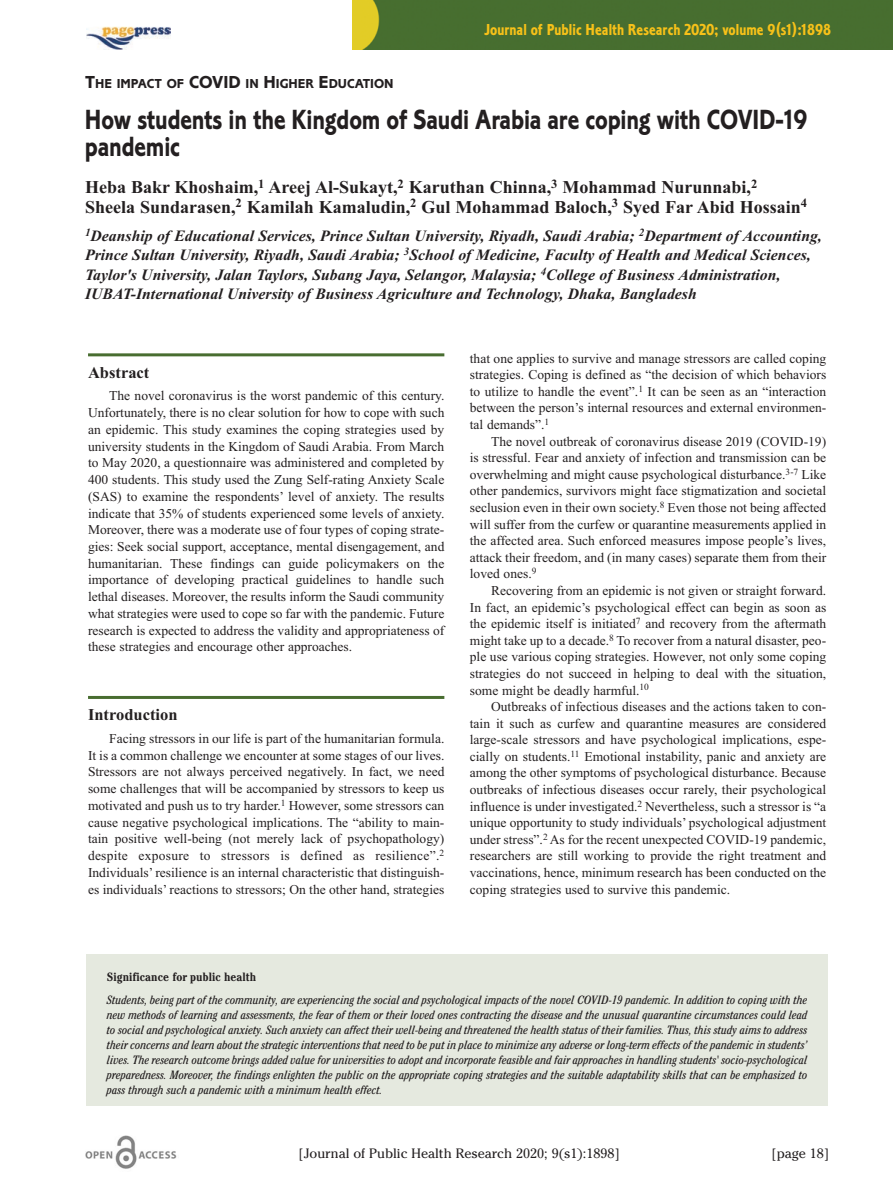
<style>
.page{position:relative;width:893px;height:1191px;background:#fff}
.page>*{position:absolute;margin:0;border:0;box-sizing:border-box;transform-origin:0 0}
.t1{font:28.8px/27px "Corinthian Bold Plain";letter-spacing:-.005em;color:#231f20;scale:.83 1}
.t2{font:700 18px/19.5px "Times New Roman";color:#231f20}
.t3{font:16.5px "Corinthian Bold Condensed Plain";color:#f7c119}
.t4{font:700 16.5px "Times New Roman";color:#231f20}
.t5{font:italic 700 15.75px/19.5px "Times New Roman";color:#231f20}
.t6{font:13.5px/16.6px "Times New Roman";color:#231f20;text-align:justify}
.t7{font:13.5px "Cheltenham";color:#231f20}
.t8{font:13.5px "Corinthian Bold Plain";color:#231f20}
.t9{font:italic condensed 12px/15px "Cheltenham";color:#231f20;text-align:justify}
.t10{font:700 condensed 12px "Cheltenham";color:#231f20}
.s1{font-size:18px}
</style>
<div class="page">
<img style="left:85px;top:1135px;width:92px;height:34px">
<div style="left:352px;top:0;width:541px;height:49px;background:#476e2f"></div>
<hr style="left:88px;top:353px;width:356px;height:3px;background:#486d30">
<hr style="left:88px;top:696px;width:356px;height:3px;background:#486d30">
<div style="left:87px;top:954px;width:741px;height:152px;background:#e5e9df"></div>
<img style="left:86px;top:26px;width:85px;height:24px">
<p class="t8" style="left:85px;top:79px;width:310px"><span class="s1">T</span>HE IMPACT OF <span class="s1">COVID</span> IN <span class="s1">H</span>IGHER <span class="s1">E</span>DUCATION</p>
<p class="t3" style="left:484px;top:24px;width:348px">Journal of Public Health Research 2020; volume 9(s1):1898</p>
<h1 class="t1" style="left:85px;top:109px;width:872px">How students in the Kingdom of Saudi Arabia are coping with COVID-19 pandemic</h1>
<h2 class="t2" style="left:85px;top:177px;width:724px">Heba Bakr Khoshaim,<sup>1</sup> Areej Al-Sukayt,<sup>2</sup> Karuthan Chinna,<sup>3</sup> Mohammad Nurunnabi,<sup>2<br></sup>Sheela Sundarasen,<sup>2</sup> Kamilah Kamaludin,<sup>2</sup> Gul Mohammad Baloch,<sup>3</sup> Syed Far Abid Hossain<sup>4</sup></h2>
<p class="t5" style="left:85px;top:225px;width:738px"><sup>1</sup>Deanship of Educational Services, Prince Sultan University, Riyadh, Saudi Arabia; <sup>2</sup>Department of Accounting, Prince Sultan University, Riyadh, Saudi Arabia; <sup>3</sup>School of Medicine, Faculty of Health and Medical Sciences, Taylor's University, Jalan Taylors, Subang Jaya, Selangor, Malaysia; <sup>4</sup>College of Business Administration, IUBAT-International University of Business Agriculture and Technology, Dhaka, Bangladesh</p>
<p class="t4" style="left:88px;top:362px;width:63px">Abstract</p>
<p class="t6" style="left:88px;top:387px;width:358px;text-indent:21px">The novel coronavirus is the worst pandemic of this century.<br>Unfortunately, there is no clear solution for how to cope with such an epidemic. This study examines the coping strategies used by university students in the Kingdom of Saudi Arabia. From March to May 2020, a questionnaire was administered and completed by 400 students. This study used the Zung Self-rating Anxiety Scale (SAS) to examine the respondents’ level of anxiety. The results indicate that 35% of students experienced some levels of anxiety.<br>Moreover, there was a moderate use of four types of coping strate&shy;gies: Seek social support, acceptance, mental disengagement, and humanitarian. These findings can guide policymakers on the importance of developing practical guidelines to handle such lethal diseases. Moreover, the results inform the Saudi community what strategies were used to cope so far with the pandemic. Future research is expected to address the validity and appropriateness of these strategies and encourage other approaches.</p>
<p class="t4" style="left:88px;top:705px;width:91px">Introduction</p>
<p class="t6" style="left:88px;top:730px;width:358px;text-indent:21px">Facing stressors in our life is part of the humanitarian formula.<br>It is a common challenge we encounter at some stages of our lives.<br>Stressors are not always perceived negatively. In fact, we need some challenges that will be accompanied by stressors to keep us motivated and push us to try harder.<sup>1</sup> However, some stressors can cause negative psychological implications. The “ability to main&shy;tain positive well-being (not merely lack of psychopathology) despite exposure to stressors is defined as resilience”.<sup>2<br></sup>Individuals’ resilience is an internal characteristic that distinguish&shy;es individuals’ reactions to stressors; On the other hand, strategies</p>
<p class="t6" style="left:470px;top:350px;width:358px">that one applies to survive and manage stressors are called coping strategies. Coping is defined as “the decision of which behaviors to utilize to handle the event”.<sup>1</sup> It can be seen as an “interaction between the person’s internal resources and external environmen&shy;tal demands”.<sup>1</sup></p>
<p class="t6" style="left:470px;top:433px;width:358px;text-indent:21px">The novel outbreak of coronavirus disease 2019 (COVID-19) is stressful. Fear and anxiety of infection and transmission can be overwhelming and might cause psychological disturbance.<sup>3-7</sup> Like other pandemics, survivors might face stigmatization and societal seclusion even in their own society.<sup>8</sup> Even those not being affected will suffer from the curfew or quarantine measurements applied in the affected area. Such enforced measures impose people’s lives, attack their freedom, and (in many cases) separate them from their loved ones.<sup>9</sup></p>
<p class="t6" style="left:470px;top:582px;width:358px;text-indent:21px">Recovering from an epidemic is not given or straight forward.<br>In fact, an epidemic’s psychological effect can begin as soon as the epidemic itself is initiated<sup>7</sup> and recovery from the aftermath might take up to a decade.<sup>8</sup> To recover from a natural disaster, peo&shy;ple use various coping strategies. However, not only some coping strategies do not succeed in helping to deal with the situation, some might be deadly harmful.<sup>10</sup></p>
<p class="t6" style="left:470px;top:698px;width:358px;text-indent:21px">Outbreaks of infectious diseases and the actions taken to con&shy;tain it such as curfew and quarantine measures are considered large-scale stressors and have psychological implications, espe&shy;cially on students.<sup>11</sup> Emotional instability, panic and anxiety are among the other symptoms of psychological disturbance. Because outbreaks of infectious diseases occur rarely, their psychological influence is under investigated.<sup>2</sup> Nevertheless, such a stressor is “a unique opportunity to study individuals’ psychological adjustment under stress”.<sup>2</sup> As for the recent unexpected COVID-19 pandemic, researchers are still working to provide the right treatment and vaccinations, hence, minimum research has been conducted on the coping strategies used to survive this pandemic.</p>
<p class="t10" style="left:107px;top:972px;width:151px">Significance for public health</p>
<p class="t9" style="left:107px;top:994px;width:702px">Students, being part of the community, are experiencing the social and psychological impacts of the novel COVID-19 pandemic. In addition to coping with the new methods of learning and assessments, the fear of them or their loved ones contracting the disease and the unusual quarantine circumstances could lead to social and psychological anxiety. Such anxiety can affect their well-being and threatened the health status of their families. Thus, this study aims to address their concerns and learn about the strategic interventions that need to be put in place to minimize any adverse or long-term effects of the pandemic in students’ lives. The research outcome brings added value for universities to adopt and incorporate feasible and fair approaches in handling students' socio-psychological preparedness. Moreover, the findings enlighten the public on the appropriate coping strategies and the suitable adaptability skills that can be emphasized to pass through such a pandemic with a minimum health effect.</p>
<p class="t7" style="left:298px;top:1145px;width:323px">[Journal of Public Health Research 2020; 9(s1):1898]</p>
<p class="t7" style="left:771px;top:1145px;width:59px">[page 18]</p>
</div>
